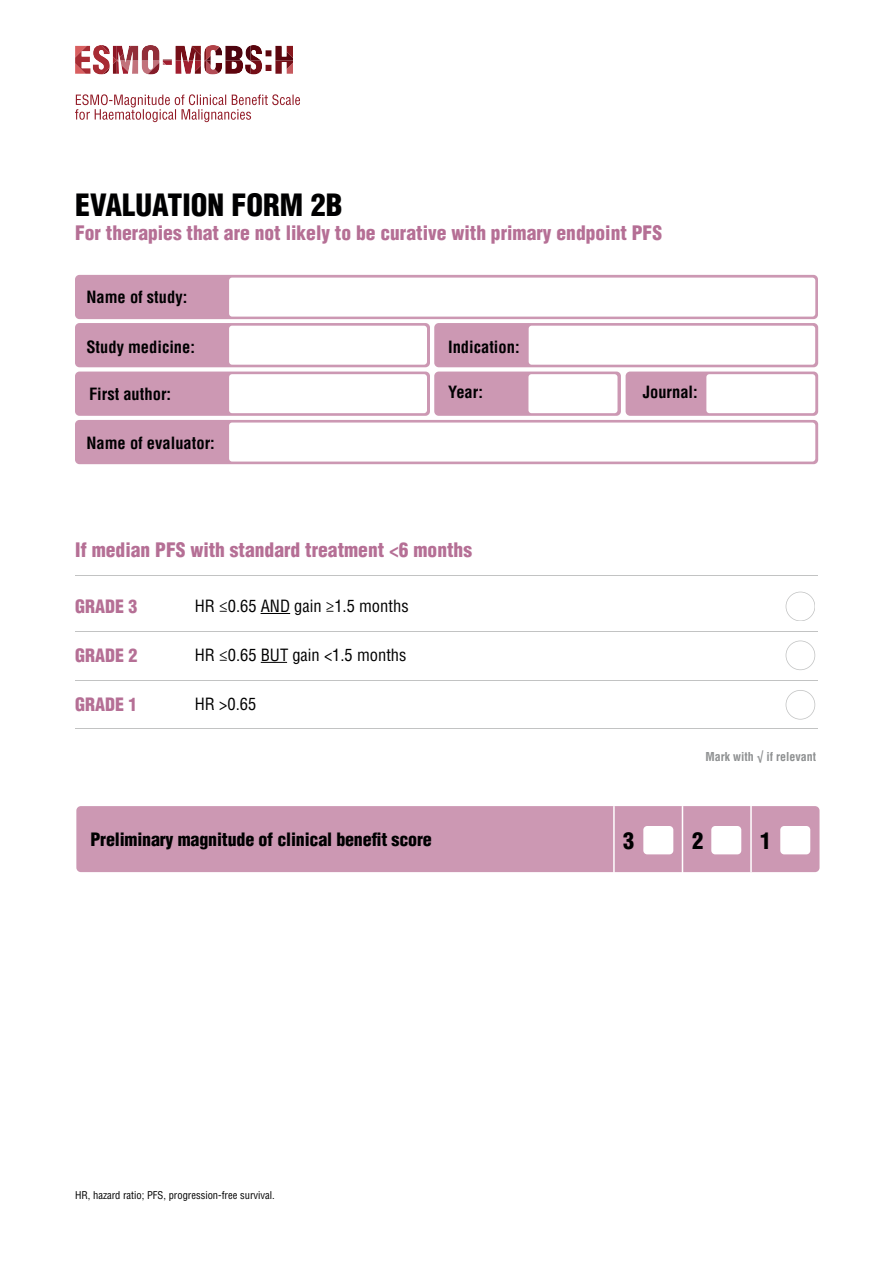
<style>
.page{position:relative;width:893px;height:1263px;background:#fff}
.page>*{position:absolute;margin:0;border:0;box-sizing:border-box;transform-origin:0 0}
.t1{font:900 condensed 30px "Helvetica LT Std";color:#000001}
.t2{font:900 condensed 22.5px "Helvetica LT Std";color:#000001}
.t3{font:900 condensed 19.5px "Helvetica LT Std";color:#b56f95}
.t4{font:900 condensed 18px "Helvetica LT Std";letter-spacing:-.01em;color:#000001}
.t5{font:900 condensed 18px "Helvetica LT Std";color:#b56f95}
.t6{font:700 condensed 16.5px "Helvetica LT Std";color:#000001}
.t7{font:condensed 16.5px "Helvetica LT Std";color:#000001}
.t8{font:700 condensed 12px "Helvetica LT Std";color:#8e9091}
.t9{font:condensed 10.5px "Helvetica LT Std";color:#000001}
</style>
<div class="page">
<svg style="left:75px;top:94px;width:225px;height:28px"></svg>
<svg style="left:75px;top:45px;width:218px;height:30px"></svg>
<svg style="left:786px;top:592px;width:29px;height:29px"></svg>
<svg style="left:261px;top:613px;width:29px;height:1px"></svg>
<svg style="left:786px;top:640px;width:29px;height:30px"></svg>
<svg style="left:261px;top:662px;width:26px;height:1px"></svg>
<svg style="left:786px;top:690px;width:29px;height:30px"></svg>
<div style="left:434px;top:323px;width:384px;height:44px;background:#cc98b3;border-radius:4px"></div>
<div style="left:434px;top:372px;width:187px;height:44px;background:#cc98b3;border-radius:4px"></div>
<div style="left:626px;top:372px;width:192px;height:44px;background:#cc98b3;border-radius:4px"></div>
<div style="left:75px;top:275px;width:743px;height:44px;background:#cc98b3;border-radius:4px"></div>
<div style="left:75px;top:420px;width:743px;height:44px;background:#cc98b3;border-radius:4px"></div>
<div style="left:75px;top:372px;width:355px;height:44px;background:#cc98b3;border-radius:4px"></div>
<div style="left:75px;top:323px;width:355px;height:44px;background:#cc98b3;border-radius:4px"></div>
<div style="left:229px;top:278px;width:586px;height:39px;background:#fff;border-radius:3px"></div>
<div style="left:229px;top:423px;width:586px;height:39px;background:#fff;border-radius:3px"></div>
<div style="left:229px;top:374px;width:198px;height:39px;background:#fff;border-radius:3px"></div>
<div style="left:529px;top:326px;width:286px;height:39px;background:#fff;border-radius:3px"></div>
<div style="left:528px;top:374px;width:89px;height:39px;background:#fff;border-radius:3px"></div>
<div style="left:706px;top:374px;width:109px;height:39px;background:#fff;border-radius:3px"></div>
<div style="left:229px;top:326px;width:198px;height:39px;background:#fff;border-radius:3px"></div>
<div style="left:76px;top:806px;width:743px;height:66px;background:#cc98b3;border-radius:4px"></div>
<hr style="left:682px;top:806px;width:1px;height:71px;background:#fff">
<hr style="left:613px;top:806px;width:2px;height:71px;background:#fff">
<div style="left:711px;top:826px;width:30px;height:28px;background:#fff;border-radius:4px"></div>
<div style="left:643px;top:826px;width:30px;height:28px;background:#fff;border-radius:4px"></div>
<div style="left:780px;top:826px;width:30px;height:28px;background:#fff;border-radius:4px"></div>
<hr style="left:750px;top:801px;width:2px;height:71px;background:#fff">
<hr style="left:75px;top:575px;width:743px;height:1px;background:#c2c3c3">
<hr style="left:75px;top:631px;width:743px;height:1px;background:#c2c3c3">
<hr style="left:75px;top:680px;width:743px;height:1px;background:#c2c3c3">
<hr style="left:75px;top:728px;width:743px;height:1px;background:#c2c3c3">
<h1 class="t1" style="left:75px;top:186px;width:269px">EVALUATION FORM 2B</h1>
<p class="t3" style="left:75px;top:220px;width:589px">For therapies that are not likely to be curative with primary endpoint PFS</p>
<p class="t6" style="left:86px;top:287px;width:102px">Name of study:</p>
<p class="t6" style="left:86px;top:337px;width:110px">Study medicine:</p>
<p class="t6" style="left:448px;top:337px;width:73px">Indication:</p>
<p class="t6" style="left:89px;top:384px;width:84px">First author:</p>
<p class="t6" style="left:448px;top:382px;width:36px">Year:</p>
<p class="t6" style="left:643px;top:382px;width:56px">Journal:</p>
<p class="t6" style="left:86px;top:432px;width:130px">Name of evaluator:</p>
<p class="t3" style="left:75px;top:538px;width:398px">If median PFS with standard treatment &lt;6 months</p>
<p class="t5" style="left:75px;top:595px;width:64px">GRADE 3</p>
<p class="t7" style="left:195px;top:595px;width:215px">HR ≤0.65 AND gain ≥1.5 months</p>
<p class="t5" style="left:75px;top:644px;width:64px">GRADE 2</p>
<p class="t7" style="left:195px;top:644px;width:213px">HR ≤0.65 BUT gain &lt;1.5 months</p>
<p class="t5" style="left:75px;top:693px;width:64px">GRADE 1</p>
<p class="t7" style="left:195px;top:694px;width:63px">HR &gt;0.65</p>
<p class="t8" style="left:706px;top:749px;width:112px">Mark with √ if relevant</p>
<p class="t4" style="left:90px;top:828px;width:343px">Preliminary magnitude of clinical benefit score</p>
<p class="t2" style="left:623px;top:826px;width:13px">3</p>
<p class="t2" style="left:692px;top:826px;width:13px">2</p>
<p class="t2" style="left:760px;top:826px;width:13px">1</p>
<p class="t9" style="left:75px;top:1189px;width:201px">HR, hazard ratio; PFS, progression-free survival.</p>
</div>
